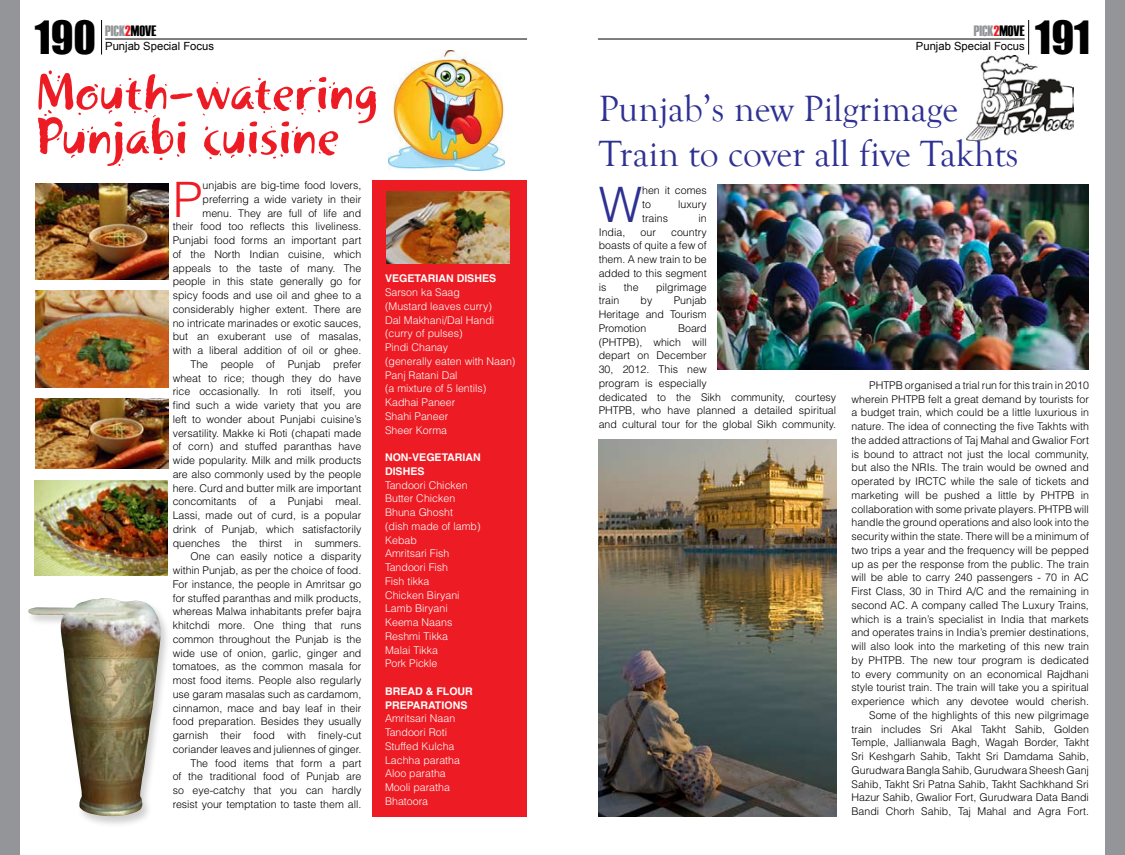
<style>
.page{position:relative;width:1125px;height:855px;background:#fff}
.page>*{position:absolute;margin:0;border:0;box-sizing:border-box;transform-origin:0 0}
.t1{font:50.75px/44.4px "Khaki Two";color:#ed1c24;scale:1.1 1}
.t2{font:300 48.88px "Helvetica";color:#ed1c24}
.t3{font:300 48.88px "Helvetica";color:#2e3192}
.t4{font:42.12px "Impact";color:#000}
.t5{font:37.5px/45px "Goudy Old Style T";color:#2e3192}
.t6{font:15px "Haettenschweiler";color:#939598}
.t7{font:11.25px "Arial";color:#000}
.t8{font:300 10.62px/13.8px "Helvetica";color:#000;text-align:right}
.t9{font:300 10.62px/13.8px "Helvetica";color:#fff}
.t10{font:700 10.62px/13.8px "Helvetica";color:#fff}
.s1{color:#ed1c24}
.s2{color:#000}
</style>
<div class="page">
<img style="left:389px;top:51px;width:115px;height:119px">
<hr style="left:1028px;top:20px;width:1px;height:35px;background:#000">
<hr style="left:598px;top:39px;width:427px;height:1px;background:#000">
<hr style="left:101px;top:20px;width:1px;height:35px;background:#000">
<hr style="left:105px;top:39px;width:422px;height:1px;background:#000">
<div style="left:0;top:0;width:19px;height:855px;background:#939598"></div>
<div style="left:1106px;top:0;width:19px;height:855px;background:#939598"></div>
<div style="left:373px;top:181px;width:154px;height:636px;background:#ed1c24"></div>
<div style="left:25px;top:597px;width:155px;height:250px;background:#000;opacity:.2"></div>
<img style="left:25px;top:598px;width:136px;height:218px">
<img style="left:35px;top:183px;width:134px;height:97px">
<img style="left:35px;top:291px;width:134px;height:97px">
<img style="left:35px;top:399px;width:134px;height:70px">
<img style="left:35px;top:481px;width:133px;height:95px">
<img style="left:386px;top:191px;width:123px;height:73px">
<img style="left:599px;top:439px;width:238px;height:378px">
<img style="left:717px;top:184px;width:372px;height:186px">
<img style="left:967px;top:56px;width:106px;height:84px">
<h3 class="t4" style="left:35px;top:5px;width:63px">190</h3>
<h3 class="t6" style="left:105px;top:20px;width:53px">PICK<span class="s1">2</span><span class="s2">MOVE</span></h3>
<p class="t7" style="left:105px;top:39px;width:110px">Punjab Special Focus</p>
<h1 class="t1" style="left:35px;top:70px;width:313px">Mouth-watering<br>Punjabi cuisine</h1>
<h2 class="t2" style="left:173px;top:169px;width:31px">P</h2>
<p class="t8" style="left:173px;top:178px;width:190px">unjabis are big-time food lovers, preferring a wide variety in their menu. They are full of life and<br>their food too reflects this liveliness.<br>Punjabi food forms an important part of the North Indian cuisine, which appeals to the taste of many. The people in this state generally go for spicy foods and use oil and ghee to a considerably higher extent. There are no intricate marinades or exotic sauces, but an exuberant use of masalas, with a liberal addition of oil or ghee.<br>The people of Punjab prefer wheat to rice; though they do have rice occasionally. In roti itself, you find such a wide variety that you are left to wonder about Punjabi cuisine’s versatility. Makke ki Roti (chapati made of corn) and stuffed paranthas have wide popularity. Milk and milk products are also commonly used by the people here. Curd and butter milk are important concomitants of a Punjabi meal.<br>Lassi, made out of curd, is a popular drink of Punjab, which satisfactorily quenches the thirst in summers.<br>One can easily notice a disparity within Punjab, as per the choice of food.<br>For instance, the people in Amritsar go for stuffed paranthas and milk products, whereas Malwa inhabitants prefer bajra khitchdi more. One thing that runs common throughout the Punjab is the wide use of onion, garlic, ginger and tomatoes, as the common masala for most food items. People also regularly use garam masalas such as cardamom, cinnamon, mace and bay leaf in their food preparation. Besides they usually garnish their food with finely-cut coriander leaves and juliennes of ginger.<br>The food items that form a part<br>of the traditional food of Punjab are so eye-catchy that you can hardly resist your temptation to taste them all.</p>
<p class="t10" style="left:385px;top:272px;width:113px">VEGETARIAN DISHES</p>
<p class="t9" style="left:385px;top:285px;width:132px">Sarson ka Saag<br>(Mustard leaves curry)<br>Dal Makhani/Dal Handi (curry of pulses)<br>Pindi Chanay<br>(generally eaten with Naan)<br>Panj Ratani Dal<br>(a mixture of 5 lentils)<br>Kadhai Paneer<br>Shahi Paneer<br>Sheer Korma</p>
<p class="t10" style="left:385px;top:450px;width:97px">NON-VEGETARIAN<br>DISHES</p>
<p class="t9" style="left:385px;top:478px;width:97px">Tandoori Chicken<br>Butter Chicken<br>Bhuna Ghosht<br>(dish made of lamb)<br>Kebab<br>Amritsari Fish<br>Tandoori Fish<br>Fish tikka<br>Chicken Biryani<br>Lamb Biryani<br>Keema Naans<br>Reshmi Tikka<br>Malai Tikka<br>Pork Pickle</p>
<p class="t10" style="left:385px;top:684px;width:89px">BREAD &amp; FLOUR<br>PREPARATIONS</p>
<p class="t9" style="left:385px;top:711px;width:77px">Amritsari Naan<br>Tandoori Roti<br>Stuffed Kulcha<br>Lachha paratha<br>Aloo paratha<br>Mooli paratha<br>Bhatoora</p>
<h3 class="t6" style="left:974px;top:20px;width:53px">PICK<span class="s1">2</span><span class="s2">MOVE</span></h3>
<p class="t7" style="left:916px;top:39px;width:110px">Punjab Special Focus</p>
<h3 class="t4" style="left:1035px;top:5px;width:56px">191</h3>
<h3 class="t5" style="left:599px;top:87px;width:421px">Punjab’s new Pilgrimage<br>Train to cover all five Takhts</h3>
<h2 class="t3" style="left:599px;top:174px;width:45px">W</h2>
<p class="t8" style="left:642px;top:183px;width:66px;text-align:left">hen it comes to</p>
<p class="t8" style="left:678px;top:197px;width:30px">luxury</p>
<p class="t8" style="left:642px;top:211px;width:27px">trains</p>
<p class="t8" style="left:699px;top:211px;width:10px">in</p>
<p class="t8" style="left:599px;top:225px;width:28px">India,</p>
<p class="t8" style="left:641px;top:225px;width:17px">our</p>
<p class="t8" style="left:599px;top:225px;width:110px;text-align:justify;text-indent:72px">country boasts of quite a few of them. A new train to be added to this segment is</p>
<p class="t8" style="left:624px;top:280px;width:16px">the</p>
<p class="t8" style="left:656px;top:280px;width:52px">pilgrimage</p>
<p class="t8" style="left:599px;top:293px;width:22px">train</p>
<p class="t8" style="left:641px;top:293px;width:13px">by</p>
<p class="t8" style="left:599px;top:293px;width:110px;text-align:justify;text-indent:75px">Punjab Heritage and Tourism Promotion</p>
<p class="t8" style="left:599px;top:321px;width:239px;text-align:left;text-indent:79px">Board<br>(PHTPB), which will<br>depart on December<br>30, 2012. This new<br>program is especially<br>dedicated to the Sikh community, courtesy<br>PHTPB, who have planned a detailed spiritual and cultural tour for the global Sikh community.</p>
<p class="t8" style="left:852px;top:378px;width:239px">PHTPB organised a trial run for this train in 2010 wherein PHTPB felt a great demand by tourists for a budget train, which could be a little luxurious in nature. The idea of connecting the five Takhts with the added attractions of Taj Mahal and Gwalior Fort is bound to attract not just the local community, but also the NRIs. The train would be owned and operated by IRCTC while the sale of tickets and marketing will be pushed a little by PHTPB in collaboration with some private players. PHTPB will handle the ground operations and also look into the security within the state. There will be a minimum of two trips a year and the frequency will be pepped up as per the response from the public. The train will be able to carry 240 passengers - 70 in AC First Class, 30 in Third A/C and the remaining in second AC. A company called The Luxury Trains, which is a train’s specialist in India that markets and operates trains in India’s premier destinations, will also look into the marketing of this new train by PHTPB. The new tour program is dedicated to every community on an economical Rajdhani style tourist train. The train will take you a spiritual experience which any devotee would cherish.<br>Some of the highlights of this new pilgrimage train includes Sri Akal Takht Sahib, Golden Temple, Jallianwala Bagh, Wagah Border, Takht Sri Keshgarh Sahib, Takht Sri Damdama Sahib, Gurudwara Bangla Sahib, Gurudwara Sheesh Ganj Sahib, Takht Sri Patna Sahib, Takht Sachkhand Sri Hazur Sahib, Gwalior Fort, Gurudwara Data Bandi Bandi Chorh Sahib, Taj Mahal and Agra Fort.</p>
</div>
